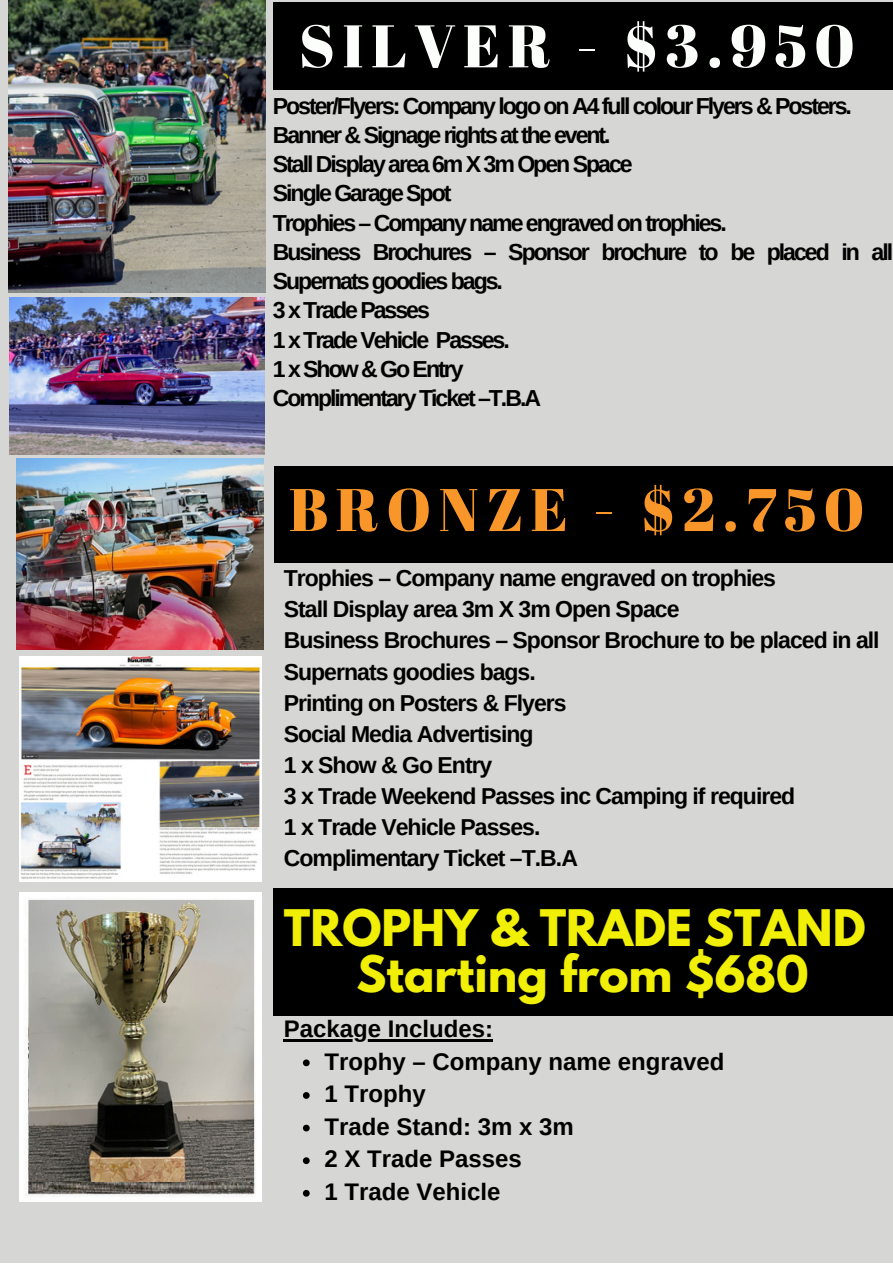
<style>
.page{position:relative;width:893px;height:1264px;background:#fff}
.page>*{position:absolute;margin:0;border:0;box-sizing:border-box;transform-origin:0 0}
.t1{font:60px "Abril Fatface";letter-spacing:.125em;color:#fbfefb}
.t2{font:60px "Abril Fatface";letter-spacing:.125em;color:#f89629}
.t3{font:700 44.55px/46px "League Spartan";color:#f1ef06;text-align:center}
.t4{font:700 24px "Arimo";color:#000}
.t5{font:700 23.1px/29.2px "Arimo";letter-spacing:-.085em;color:#000}
.t6{font:700 22.95px/31px "Arimo";letter-spacing:-.045em;color:#000}
</style>
<div class="page">
<div style="left:0;top:0;width:892px;height:1262px;background:#d6d6d5"></div>
<div style="left:273px;top:2px;width:619px;height:87px;background:#000"></div>
<div style="left:274px;top:466px;width:618px;height:97px;background:#000"></div>
<img style="left:8px;top:0;width:258px;height:292px">
<img style="left:10px;top:297px;width:255px;height:157px">
<img style="left:17px;top:459px;width:246px;height:191px">
<img style="left:19px;top:656px;width:242px;height:225px">
<img style="left:19px;top:892px;width:242px;height:308px">
<div style="left:273px;top:888px;width:619px;height:127px;background:#000"></div>
<img style="left:29px;top:900px;width:224px;height:281px">
<svg style="left:303px;top:1059px;width:6px;height:7px"></svg>
<svg style="left:303px;top:1092px;width:6px;height:6px"></svg>
<svg style="left:303px;top:1124px;width:6px;height:7px"></svg>
<svg style="left:303px;top:1157px;width:6px;height:6px"></svg>
<svg style="left:303px;top:1189px;width:6px;height:7px"></svg>
<hr style="left:284px;top:1039px;width:209px;height:2px;background:#000">
<p class="t1" style="left:299px;top:4px;width:557px">SILVER - $3.950</p>
<p class="t5" style="left:273px;top:91px;width:580px">Poster/Flyers: Company logo on A4 full colour Flyers &amp; Posters.</p>
<p class="t5" style="left:273px;top:120px;width:339px">Banner &amp; Signage rights at the event.</p>
<p class="t5" style="left:273px;top:149px;width:361px">Stall Display area 6m X 3m Open Space</p>
<p class="t5" style="left:273px;top:179px;width:180px">Single Garage Spot</p>
<p class="t5" style="left:273px;top:208px;width:455px">Trophies – Company name engraved on trophies.</p>
<p class="t5" style="left:273px;top:237px;width:621px">Business Brochures – Sponsor brochure to be placed in all<br>Supernats goodies bags.</p>
<p class="t5" style="left:273px;top:295px;width:159px">3 x Trade Passes</p>
<p class="t5" style="left:273px;top:325px;width:238px">1 x Trade Vehicle Passes.</p>
<p class="t5" style="left:273px;top:354px;width:192px">1 x Show &amp; Go Entry</p>
<p class="t5" style="left:273px;top:383px;width:270px">Complimentary Ticket –T.B.A</p>
<p class="t2" style="left:289px;top:467px;width:576px">BRONZE - $2.750</p>
<p class="t6" style="left:284px;top:562px;width:494px">Trophies – Company name engraved on trophies</p>
<p class="t6" style="left:284px;top:594px;width:397px">Stall Display area 3m X 3m Open Space</p>
<p class="t6" style="left:284px;top:625px;width:597px">Business Brochures – Sponsor Brochure to be placed in all<br>Supernats goodies bags.</p>
<p class="t6" style="left:284px;top:687px;width:284px">Printing on Posters &amp; Flyers</p>
<p class="t6" style="left:284px;top:718px;width:251px">Social Media Advertising</p>
<p class="t6" style="left:284px;top:749px;width:210px">1 x Show &amp; Go Entry</p>
<p class="t6" style="left:284px;top:780px;width:513px">3 x Trade Weekend Passes inc Camping if required</p>
<p class="t6" style="left:284px;top:811px;width:258px">1 x Trade Vehicle Passes.</p>
<p class="t6" style="left:284px;top:842px;width:295px">Complimentary Ticket –T.B.A</p>
<p class="t3" style="left:284px;top:911px;width:583px">TROPHY &amp; TRADE STAND<br>Starting from $680</p>
<p class="t4" style="left:284px;top:1015px;width:211px">Package Includes:</p>
<p class="t4" style="left:324px;top:1047px;width:401px">Trophy – Company name engraved</p>
<p class="t4" style="left:324px;top:1080px;width:103px">1 Trophy</p>
<p class="t4" style="left:324px;top:1113px;width:251px">Trade Stand: 3m x 3m</p>
<p class="t4" style="left:324px;top:1145px;width:199px">2 X Trade Passes</p>
<p class="t4" style="left:324px;top:1178px;width:177px">1 Trade Vehicle</p>
</div>
